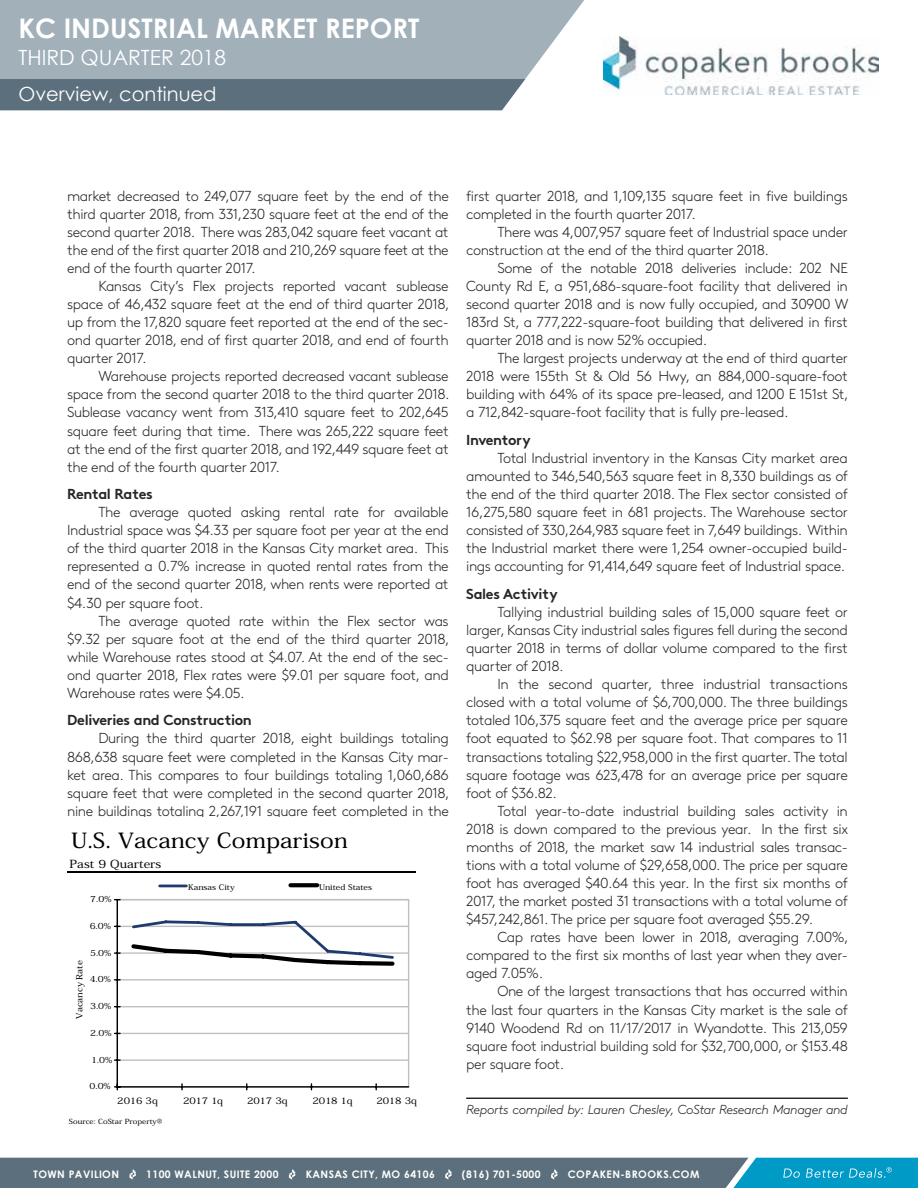
<style>
.page{position:relative;width:918px;height:1188px;background:#fff}
.page>*{position:absolute;margin:0;border:0;box-sizing:border-box;transform-origin:0 0}
.t1{font:700 27px "Century Gothic";color:#fff}
.t2{font:21.75px "Adobe Serif MM 300 600";color:#000}
.t3{font:21px "Century Gothic";color:#fff}
.t4{font:19.5px "Century Gothic";color:#fff}
.t5{font:300 14.4px/18px "Co Star Brown";letter-spacing:-.03em;color:#272525;text-align:justify}
.t6{font:700 14.4px "Co Star Brown";letter-spacing:-.025em;color:#272525}
.t7{font:italic 300 13.05px "Co Star Brown";letter-spacing:-.03em;color:#272525}
.t8{font:11.55px "Adobe Serif MM 300 600";color:#000}
.t9{font:700 10.35px "Century Gothic";letter-spacing:.04em;color:#fff}
.t10{font:9.3px "Adobe Serif MM 300 600";color:#000}
.t11{font:8.7px "Adobe Serif MM 300 600";color:#000}
.t12{font:7.95px "Adobe Serif MM 300 600";color:#000}
.t13{font:7.35px "Adobe Serif MM 300 600";color:#000}
</style>
<div class="page">
<svg style="left:0;top:1158px;width:918px;height:30px;background:#4e798b"></svg>
<div style="left:0;top:0;width:584px;height:80px;background:#a2b0ba"></div>
<img style="left:603px;top:36px;width:275px;height:59px">
<hr style="left:466px;top:1098px;width:382px;height:1px;background:#272525">
<hr style="left:67px;top:871px;width:348px;height:1px;background:#000">
<hr style="left:117px;top:1059px;width:292px;height:2px;background:#c0c0c0">
<hr style="left:117px;top:1033px;width:292px;height:1px;background:#c0c0c0">
<hr style="left:117px;top:1006px;width:292px;height:1px;background:#c0c0c0">
<hr style="left:117px;top:979px;width:292px;height:2px;background:#c0c0c0">
<hr style="left:117px;top:952px;width:292px;height:2px;background:#c0c0c0">
<hr style="left:117px;top:926px;width:292px;height:1px;background:#c0c0c0">
<div style="left:117px;top:899px;width:292px;height:189px;border:1px solid #c0c0c0"></div>
<hr style="left:117px;top:900px;width:1px;height:187px;background:#000">
<hr style="left:117px;top:1086px;width:292px;height:2px;background:#000">
<svg style="left:115px;top:1084px;width:4px;height:6px"></svg>
<svg style="left:129px;top:920px;width:268px;height:46px"></svg>
<hr style="left:160px;top:885px;width:26px;height:2px;background:#1e3a6f">
<svg style="left:290px;top:883px;width:27px;height:4px"></svg>
<div style="left:0;top:79px;width:525px;height:31px;background:#5c6f7c"></div>
<h1 class="t1" style="left:18px;top:8px;width:403px">KC INDUSTRIAL MARKET REPORT</h1>
<h3 class="t3" style="left:18px;top:43px;width:209px">THIRD QUARTER 2018</h3>
<h3 class="t4" style="left:18px;top:81px;width:200px">Overview, continued</h3>
<p class="t5" style="left:67px;top:186px;width:383px">market decreased to 249,077 square feet by the end of the third quarter 2018, from 331,230 square feet at the end of the second quarter 2018. There was 283,042 square feet vacant at the end of the first quarter 2018 and 210,269 square feet at the end of the fourth quarter 2017.</p>
<p class="t5" style="left:67px;top:276px;width:384px;text-indent:31px">Kansas City’s Flex projects reported vacant sublease space of 46,432 square feet at the end of third quarter 2018, up from the 17,820 square feet reported at the end of the sec&shy;ond quarter 2018, end of first quarter 2018, and end of fourth quarter 2017.</p>
<p class="t5" style="left:67px;top:366px;width:384px;text-indent:31px">Warehouse projects reported decreased vacant sublease space from the second quarter 2018 to the third quarter 2018.<br>Sublease vacancy went from 313,410 square feet to 202,645 square feet during that time. There was 265,222 square feet at the end of the first quarter 2018, and 192,449 square feet at the end of the fourth quarter 2017.</p>
<p class="t6" style="left:67px;top:482px;width:87px">Rental Rates</p>
<p class="t5" style="left:67px;top:502px;width:383px;text-indent:31px">The average quoted asking rental rate for available Industrial space was $4.33 per square foot per year at the end of the third quarter 2018 in the Kansas City market area. This represented a 0.7% increase in quoted rental rates from the end of the second quarter 2018, when rents were reported at $4.30 per square foot.</p>
<p class="t5" style="left:67px;top:611px;width:384px;text-indent:31px">The average quoted rate within the Flex sector was $9.32 per square foot at the end of the third quarter 2018, while Warehouse rates stood at $4.07. At the end of the sec&shy;ond quarter 2018, Flex rates were $9.01 per square foot, and Warehouse rates were $4.05.</p>
<p class="t6" style="left:67px;top:709px;width:186px">Deliveries and Construction</p>
<p class="t5" style="left:67px;top:728px;width:384px;text-indent:31px">During the third quarter 2018, eight buildings totaling 868,638 square feet were completed in the Kansas City mar&shy;ket area. This compares to four buildings totaling 1,060,686 square feet that were completed in the second quarter 2018, nine buildings totaling 2,267,191 square feet completed in the</p>
<p class="t8" style="left:70px;top:493px;width:68px">2000-2018</p>
<p class="t11" style="left:-1px;top:772px;width:397px">2009 4q 2010 4q 2011 4q 2012 4q 2013 4q 2014 4q 2015 4q 2016 4q 2017 4q</p>
<h2 class="t2" style="left:71px;top:829px;width:278px">U.S. Vacancy Comparison</h2>
<p class="t8" style="left:70px;top:857px;width:93px">Past 9 Quarters</p>
<p class="t11" style="left:90px;top:894px;width:23px">7.0%</p>
<p class="t11" style="left:90px;top:921px;width:23px">6.0%</p>
<p class="t11" style="left:90px;top:948px;width:23px">5.0%</p>
<p class="t11" style="left:75px;top:1019px;width:60px;rotate:-90deg">Vacancy Rate</p>
<p class="t11" style="left:90px;top:975px;width:23px">4.0%</p>
<p class="t11" style="left:90px;top:1001px;width:23px">3.0%</p>
<p class="t11" style="left:90px;top:1028px;width:23px">2.0%</p>
<p class="t11" style="left:91px;top:1055px;width:22px">1.0%</p>
<p class="t11" style="left:90px;top:1082px;width:23px">0.0%</p>
<p class="t12" style="left:188px;top:883px;width:48px">Kansas City</p>
<p class="t12" style="left:319px;top:883px;width:55px">United States</p>
<p class="t10" style="left:117px;top:1096px;width:42px">2016 3q</p>
<p class="t10" style="left:183px;top:1096px;width:42px">2017 1q</p>
<p class="t10" style="left:247px;top:1096px;width:42px">2017 3q</p>
<p class="t10" style="left:313px;top:1096px;width:42px">2018 1q</p>
<p class="t10" style="left:376px;top:1096px;width:42px">2018 3q</p>
<p class="t13" style="left:69px;top:1118px;width:95px">Source: CoStar Property®</p>
<p class="t5" style="left:466px;top:186px;width:383px">first quarter 2018, and 1,109,135 square feet in five buildings completed in the fourth quarter 2017.</p>
<p class="t5" style="left:466px;top:222px;width:383px;text-indent:31px">There was 4,007,957 square feet of Industrial space under construction at the end of the third quarter 2018.</p>
<p class="t5" style="left:466px;top:258px;width:384px;text-indent:31px">Some of the notable 2018 deliveries include: 202 NE County Rd E, a 951,686-square-foot facility that delivered in second quarter 2018 and is now fully occupied, and 30900 W 183rd St, a 777,222-square-foot building that delivered in first quarter 2018 and is now 52% occupied.</p>
<p class="t5" style="left:466px;top:348px;width:384px;text-indent:31px">The largest projects underway at the end of third quarter 2018 were 155th St &amp; Old 56 Hwy, an 884,000-square-foot building with 64% of its space pre-leased, and 1200 E 151st St, a 712,842-square-foot facility that is fully pre-leased.</p>
<p class="t6" style="left:466px;top:428px;width:66px">Inventory</p>
<p class="t5" style="left:466px;top:448px;width:383px;text-indent:31px">Total Industrial inventory in the Kansas City market area amounted to 346,540,563 square feet in 8,330 buildings as of the end of the third quarter 2018. The Flex sector consisted of 16,275,580 square feet in 681 projects. The Warehouse sector consisted of 330,264,983 square feet in 7,649 buildings. Within the Industrial market there were 1,254 owner-occupied build&shy;ings accounting for 91,414,649 square feet of Industrial space.</p>
<p class="t6" style="left:466px;top:582px;width:93px">Sales Activity</p>
<p class="t5" style="left:466px;top:602px;width:383px;text-indent:31px">Tallying industrial building sales of 15,000 square feet or larger, Kansas City industrial sales figures fell during the second quarter 2018 in terms of dollar volume compared to the first quarter of 2018.</p>
<p class="t5" style="left:466px;top:674px;width:383px;text-indent:31px">In the second quarter, three industrial transactions closed with a total volume of $6,700,000. The three buildings totaled 106,375 square feet and the average price per square foot equated to $62.98 per square foot. That compares to 11 transactions totaling $22,958,000 in the first quarter. The total square footage was 623,478 for an average price per square foot of $36.82.</p>
<p class="t5" style="left:466px;top:801px;width:383px;text-indent:31px">Total year-to-date industrial building sales activity in 2018 is down compared to the previous year. In the first six months of 2018, the market saw 14 industrial sales transac&shy;tions with a total volume of $29,658,000. The price per square foot has averaged $40.64 this year. In the first six months of 2017, the market posted 31 transactions with a total volume of $457,242,861. The price per square foot averaged $55.29.</p>
<p class="t5" style="left:466px;top:927px;width:384px;text-indent:31px">Cap rates have been lower in 2018, averaging 7.00%, compared to the first six months of last year when they aver&shy;aged 7.05%.</p>
<p class="t5" style="left:466px;top:981px;width:383px;text-indent:31px">One of the largest transactions that has occurred within the last four quarters in the Kansas City market is the sale of 9140 Woodend Rd on 11/17/2017 in Wyandotte. This 213,059 square foot industrial building sold for $32,700,000, or $153.48 per square foot.</p>
<p class="t7" style="left:466px;top:1099px;width:383px">Reports compiled by: Lauren Chesley, CoStar Research Manager and</p>
<p class="t9" style="left:34px;top:1166px;width:87px">TOWN PAVILION</p>
<p class="t9" style="left:146px;top:1166px;width:134px">1100 WALNUT, SUITE 2000</p>
<p class="t9" style="left:306px;top:1166px;width:131px">KANSAS CITY, MO 64106</p>
<p class="t9" style="left:462px;top:1166px;width:80px">(816) 701-5000</p>
<p class="t9" style="left:568px;top:1166px;width:133px">COPAKEN-BROOKS.COM</p>
</div>
